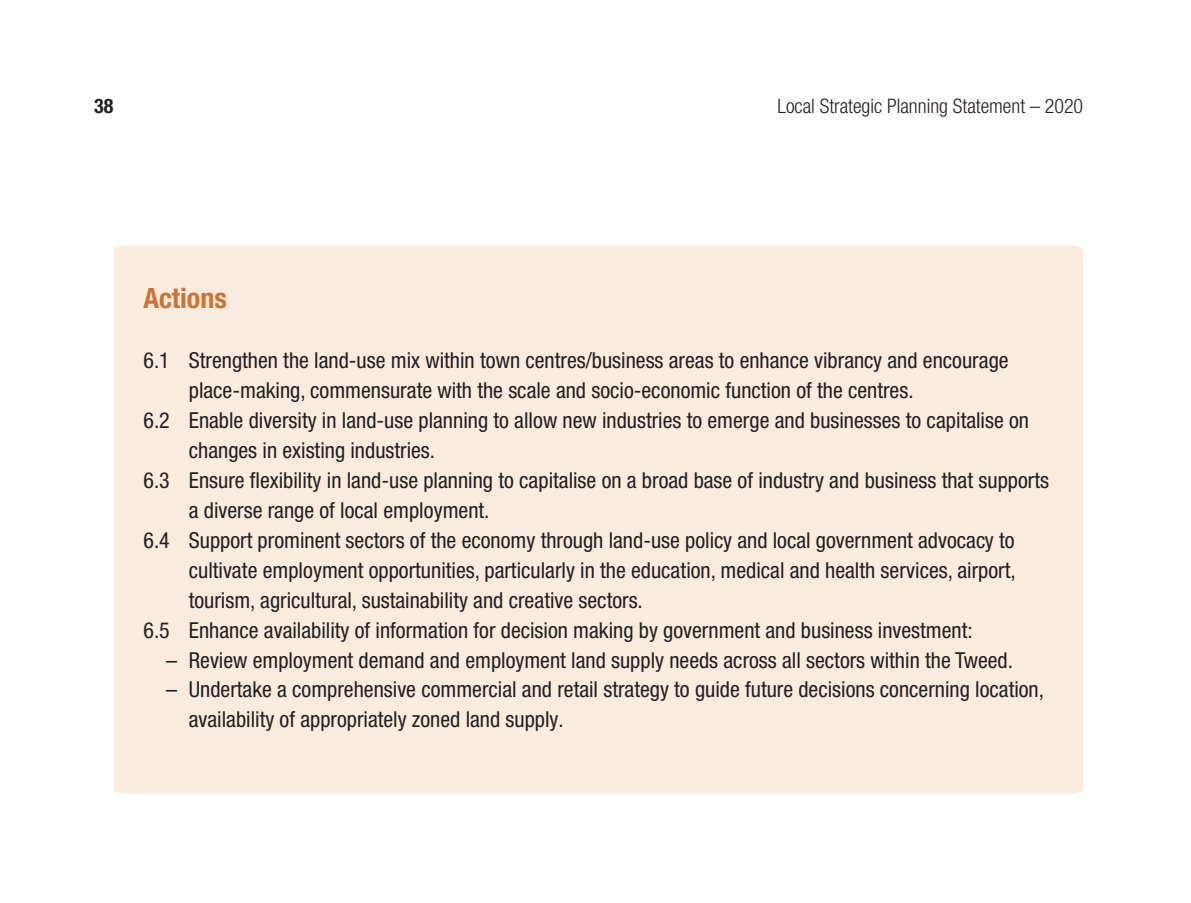
<style>
.page{position:relative;width:1191px;height:903px;background:#fff}
.page>*{position:absolute;margin:0;border:0;box-sizing:border-box;transform-origin:0 0}
.t1{font:700 condensed 28px "Helvetica Neue LT Std";color:#ce7433}
.number2{font:condensed 22px/30px "Helvetica Neue LT Std";color:#231f20}
.t2{font:300 condensed 20px "Helvetica Neue LT Std";color:#231f20}
.t3{font:700 condensed 20px "Helvetica Neue LT Std";color:#231f20}
</style>
<div class="page">
<div style="left:113px;top:246px;width:970px;height:547px;background:#f9ecdf"></div>
<p class="t3" style="left:94px;top:94px;width:21px">38</p>
<p class="t2" style="left:777px;top:95px;width:307px">Local Strategic Planning Statement – 2020</p>
<p class="t1" style="left:143px;top:281px;width:85px">Actions</p>
<p class="number2" style="left:189px;top:345px;width:821px;text-indent:-45px">6.1 Strengthen the land-use mix within town centres/business areas to enhance vibrancy and encourage place-making, commensurate with the scale and socio-economic function of the centres.</p>
<p class="number2" style="left:189px;top:405px;width:841px;text-indent:-45px">6.2 Enable diversity in land-use planning to allow new industries to emerge and businesses to capitalise on changes in existing industries.</p>
<p class="number2" style="left:189px;top:465px;width:861px;text-indent:-45px">6.3 Ensure flexibility in land-use planning to capitalise on a broad base of industry and business that supports a diverse range of local employment.</p>
<p class="number2" style="left:189px;top:525px;width:828px;text-align:justify;text-indent:-45px">6.4 Support prominent sectors of the economy through land-use policy and local government advocacy to cultivate employment opportunities, particularly in the education, medical and health services, airport, tourism, agricultural, sustainability and creative sectors.</p>
<p class="number2" style="left:143px;top:615px;width:831px">6.5 Enhance availability of information for decision making by government and business investment:</p>
<p class="number2" style="left:166px;top:645px;width:848px">– Review employment demand and employment land supply needs across all sectors within the Tweed.</p>
<p class="number2" style="left:189px;top:673px;width:856px;text-indent:-23px">– Undertake a comprehensive commercial and retail strategy to guide future decisions concerning location, availability of appropriately zoned land supply.</p>
</div>
